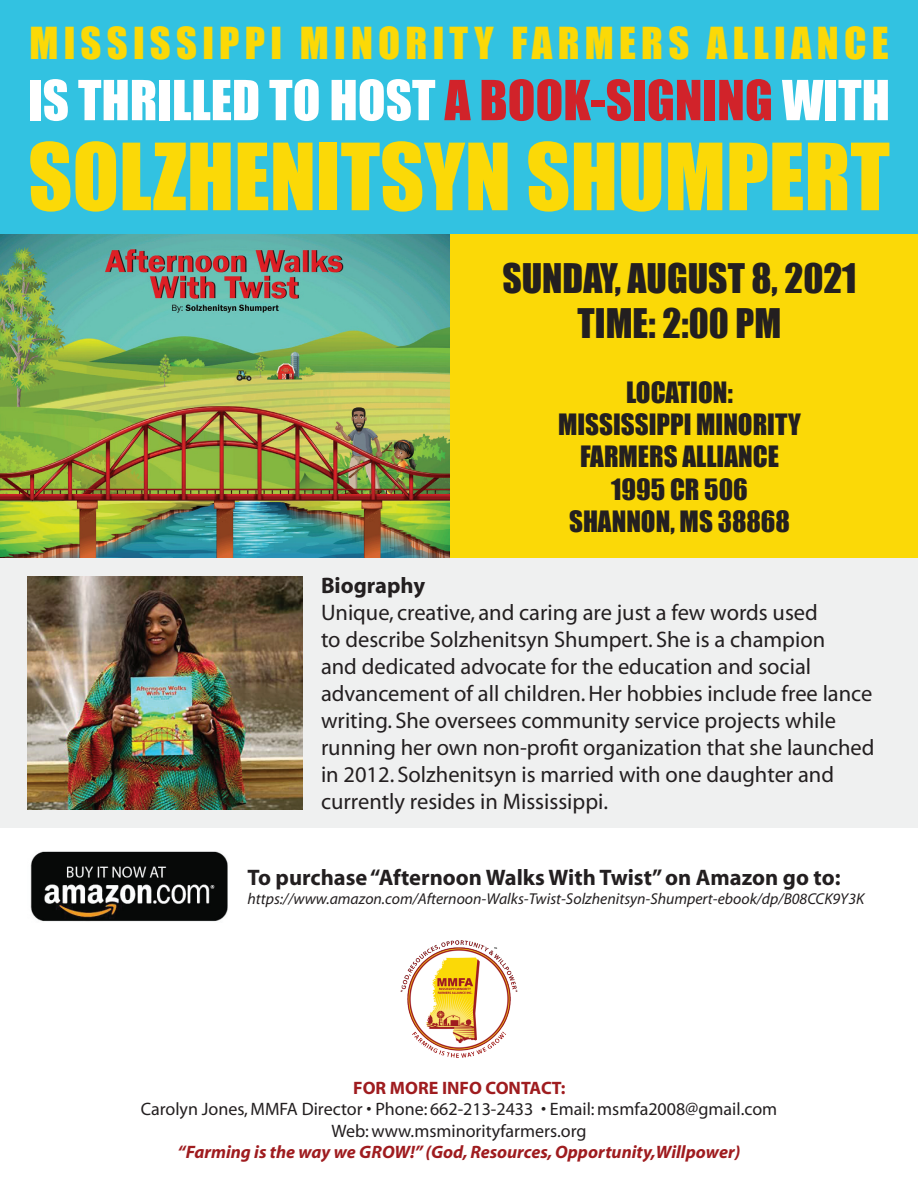
<style>
.page{position:relative;width:918px;height:1188px;background:#fff}
.page>*{position:absolute;margin:0;border:0;box-sizing:border-box;transform-origin:0 0}
.t1{font:85.5px "Impact";color:#fbd907}
.t2{font:51px "Impact";color:#fff}
.t3{font:40.5px "Impact";letter-spacing:.13em;color:#fbd907}
.t4{font:37.5px/45px "Impact";color:#231f20;text-align:center}
.t5{font:27px/32.4px "Impact";color:#231f20;text-align:center}
.t6{font:22.5px/27px "Myriad";color:#231f20}
.t7{font:700 22.5px "Myriad";color:#231f20}
.t8{font:18px/21.6px "Myriad";color:#231f20;text-align:center}
.t9{font:italic 700 18px "Myriad";color:#9f1c1f}
.t10{font:700 18px "Myriad";color:#9f1c1f}
.t11{font:italic 15.75px "Myriad";color:#231f20}
.s1{color:#d1232a}
</style>
<div class="page">
<div style="left:0;top:0;width:918px;height:234px;background:#32c2e1"></div>
<div style="left:353px;top:234px;width:565px;height:324px;background:#fbd907"></div>
<div style="left:0;top:558px;width:918px;height:270px;background:#eff0f0"></div>
<img style="left:0;top:234px;width:450px;height:324px">
<img style="left:27px;top:576px;width:276px;height:234px">
<img style="left:30px;top:851px;width:198px;height:71px">
<img style="left:400px;top:940px;width:118px;height:118px">
<h3 class="t3" style="left:29px;top:18px;width:861px">MISSISSIPPI MINORITY FARMERS ALLIANCE</h3>
<h2 class="t2" style="left:28px;top:69px;width:863px">IS THRILLED TO HOST <span class="s1">A BOOK-SIGNING</span> WITH</h2>
<h1 class="t1" style="left:28px;top:124px;width:863px">SOLZHENITSYN SHUMPERT</h1>
<h3 class="t4" style="left:502px;top:255px;width:356px">SUNDAY, AUGUST 8, 2021<br>TIME: 2:00 PM</h3>
<p class="t5" style="left:558px;top:376px;width:244px">LOCATION:<br>MISSISSIPPI MINORITY<br>FARMERS ALLIANCE<br>1995 CR 506<br>SHANNON, MS 38868</p>
<p class="t7" style="left:321px;top:574px;width:106px">Biography</p>
<p class="t6" style="left:321px;top:600px;width:555px">Unique, creative, and caring are just a few words used<br>to describe Solzhenitsyn Shumpert. She is a champion<br>and dedicated advocate for the education and social advancement of all children. Her hobbies include free lance writing. She oversees community service projects while running her own non-profit organization that she launched in 2012. Solzhenitsyn is married with one daughter and currently resides in Mississippi.</p>
<p class="t7" style="left:248px;top:866px;width:595px">To purchase “Afternoon Walks With Twist” on Amazon go to:</p>
<p class="t11" style="left:248px;top:891px;width:618px">https://www.amazon.com/Afternoon-Walks-Twist-Solzhenitsyn-Shumpert-ebook/dp/B08CCK9Y3K</p>
<p class="t10" style="left:353px;top:1078px;width:214px">FOR MORE INFO CONTACT:</p>
<p class="t8" style="left:141px;top:1099px;width:638px">Carolyn Jones, MMFA Director • Phone: 662-213-2433 • Email: msmfa2008@gmail.com<br>Web: www.msminorityfarmers.org</p>
<p class="t9" style="left:178px;top:1143px;width:564px">“Farming is the way we GROW!” (God, Resources, Opportunity,Willpower)</p>
</div>
